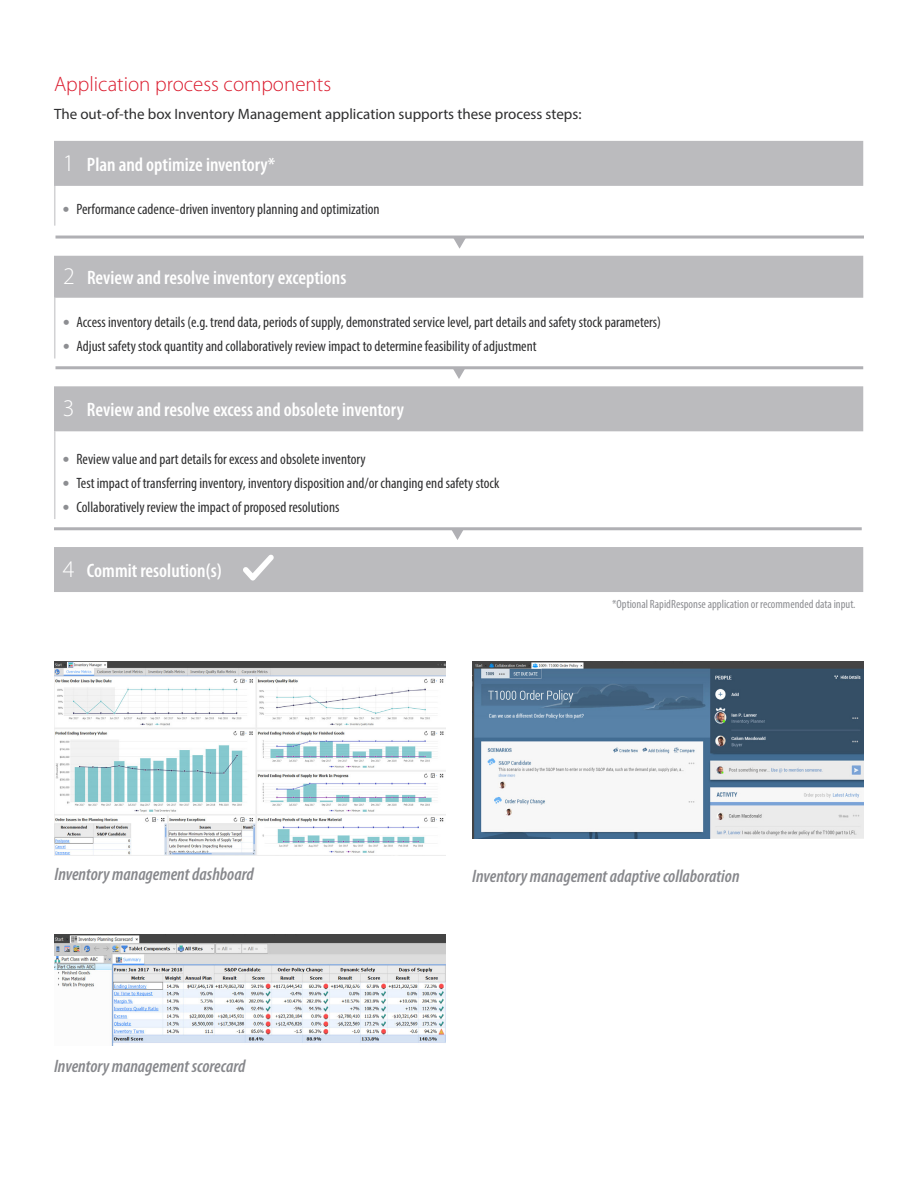
<style>
.page{position:relative;width:918px;height:1188px;background:#fff}
.page>*{position:absolute;margin:0;border:0;box-sizing:border-box;transform-origin:0 0}
.t1{font:300 21px "Myriad Pro";color:#db1d2f}
.t2{font:600 condensed 19.5px "Myriad Pro";color:#fff}
.t3{font:italic 600 condensed 18px "Myriad Pro";color:#87888c}
.t4{font:condensed 15px "Myriad Pro";color:#2e2e2f}
.t5{font:15px "Myriad Pro";color:#2e2e2f}
.t6{font:condensed 12px "Myriad Pro";color:#8d8e92}
.s1{font-weight:300;font-stretch:normal;font-size:24px}
.s2{font-weight:900;font-stretch:normal;font-size:18px;color:#8d8e92}
</style>
<div class="page">
<img style="left:54px;top:661px;width:392px;height:194px">
<hr style="left:54px;top:298px;width:1px;height:60px;background:#d2d2d4">
<hr style="left:54px;top:431px;width:1px;height:88px;background:#d2d2d4">
<hr style="left:54px;top:185px;width:1px;height:41px;background:#d2d2d4">
<img style="left:472px;top:661px;width:392px;height:177px">
<div style="left:54px;top:547px;width:809px;height:45px;background:#bbbbbe"></div>
<div style="left:54px;top:386px;width:809px;height:45px;background:#bbbbbe"></div>
<div style="left:54px;top:256px;width:809px;height:42px;background:#bbbbbe"></div>
<div style="left:54px;top:141px;width:809px;height:45px;background:#bbbbbe"></div>
<hr style="left:56px;top:236px;width:808px;height:3px;background:#b0b0b4">
<svg style="left:453px;top:238px;width:13px;height:11px"></svg>
<hr style="left:56px;top:366px;width:807px;height:3px;background:#b0b0b4">
<svg style="left:452px;top:369px;width:14px;height:10px"></svg>
<svg style="left:243px;top:554px;width:31px;height:27px"></svg>
<hr style="left:54px;top:527px;width:808px;height:3px;background:#b0b0b4">
<svg style="left:451px;top:530px;width:13px;height:10px"></svg>
<img style="left:54px;top:935px;width:391px;height:111px">
<h1 class="t1" style="left:54px;top:72px;width:279px">Application process components</h1>
<p class="t5" style="left:54px;top:104px;width:529px">The out-of-the box Inventory Management application supports these process steps:</p>
<h2 class="t2" style="left:63px;top:153px;width:214px"><span class="s1">1</span> Plan and optimize inventory*</h2>
<p class="t4" style="left:63px;top:200px;width:318px"><span class="s2">•</span> Performance cadence-driven inventory planning and optimization</p>
<h2 class="t2" style="left:63px;top:267px;width:285px"><span class="s1">2</span> Review and resolve inventory exceptions</h2>
<p class="t4" style="left:63px;top:313px;width:600px"><span class="s2">•</span> Access inventory details (e.g. trend data, periods of supply, demonstrated service level, part details and safety stock parameters)</p>
<p class="t4" style="left:63px;top:337px;width:475px"><span class="s2">•</span> Adjust safety stock quantity and collaboratively review impact to determine feasibility of adjustment</p>
<h2 class="t2" style="left:63px;top:399px;width:342px"><span class="s1">3</span> Review and resolve excess and obsolete inventory</h2>
<p class="t4" style="left:63px;top:450px;width:304px"><span class="s2">•</span> Review value and part details for excess and obsolete inventory</p>
<p class="t4" style="left:63px;top:474px;width:438px"><span class="s2">•</span> Test impact of transferring inventory, inventory disposition and/or changing end safety stock</p>
<p class="t4" style="left:63px;top:498px;width:278px"><span class="s2">•</span> Collaboratively review the impact of proposed resolutions</p>
<h2 class="t2" style="left:63px;top:560px;width:160px"><span class="s1">4</span> Commit resolution(s)</h2>
<p class="t6" style="left:612px;top:597px;width:245px">*Optional RapidResponse application or recommended data input.</p>
<p class="t3" style="left:54px;top:865px;width:201px">Inventory management dashboard</p>
<p class="t3" style="left:472px;top:866px;width:269px">Inventory management adaptive collaboration</p>
<p class="t3" style="left:54px;top:1057px;width:193px">Inventory management scorecard</p>
</div>
